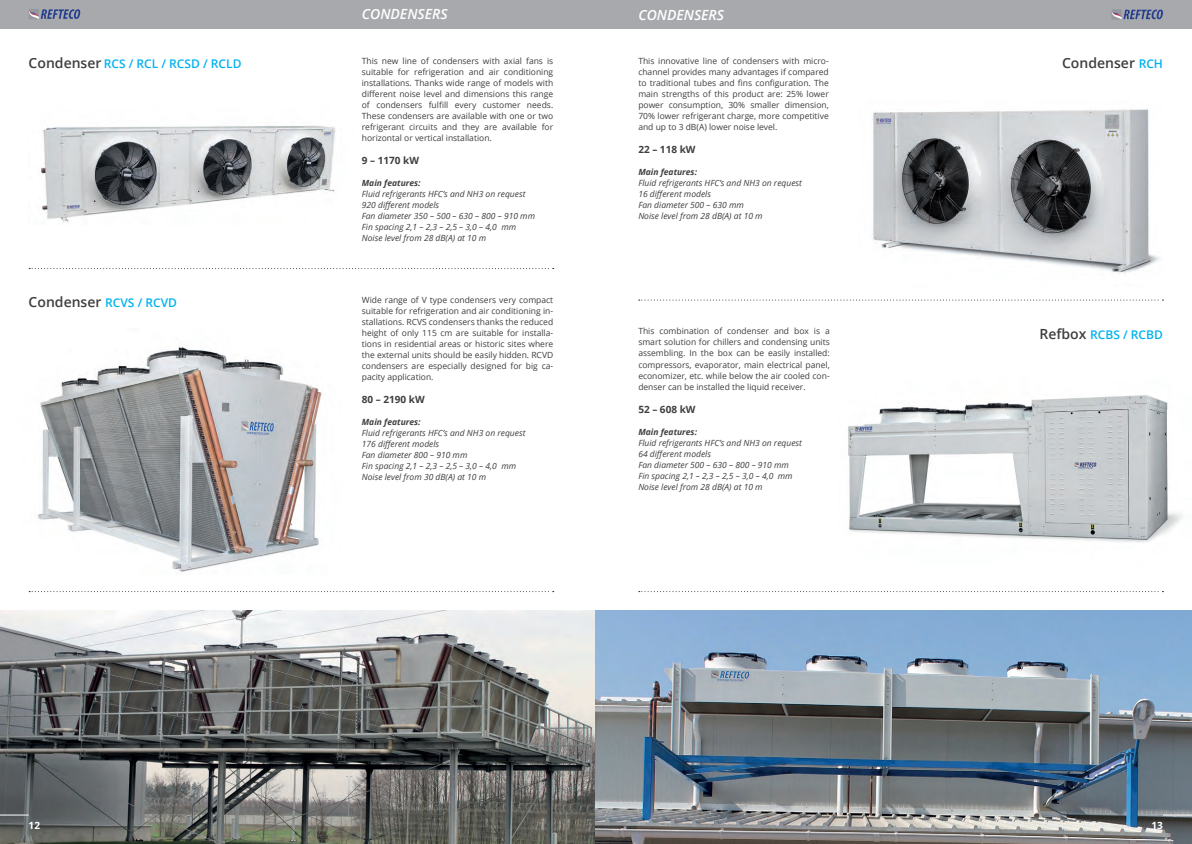
<style>
.page{position:relative;width:1192px;height:844px;background:#fff}
.page>*{position:absolute;margin:0;border:0;box-sizing:border-box;transform-origin:0 0}
.t1{font:600 14px "Open Sans";color:#3e3e3f}
.t2{font:italic 600 14px "Open Sans";color:#fff}
.t3{font:600 12px "Open Sans";color:#00b3ef}
.t4{font:700 10px "Open Sans";color:#3e3e3f}
.t5{font:700 10px "Open Sans";color:#fff}
.t6{font:8.5px/11px "Open Sans";color:#3e3e3f;text-align:justify}
.t7{font:italic 8.5px/11px "Open Sans";color:#3e3e3f}
.t8{font:italic 700 8.5px "Open Sans";color:#3e3e3f}
.s1{font-size:14px;color:#3e3e3f}
.s2{font-size:12px;color:#00b3ef}
</style>
<div class="page">
<img style="left:0;top:610px;width:1191px;height:233px">
<div style="left:0;top:0;width:596px;height:29px;background:#a8a9ad"></div>
<svg style="left:29px;top:9px;width:51px;height:10px"></svg>
<div style="left:596px;top:0;width:595px;height:29px;background:#a8a9ad"></div>
<div style="left:1111px;top:9px;width:10px;height:11px;background:#9d9fa5"></div>
<svg style="left:1111px;top:10px;width:51px;height:9px"></svg>
<img style="left:41px;top:125px;width:295px;height:98px">
<img style="left:35px;top:347px;width:287px;height:227px">
<img style="left:872px;top:109px;width:289px;height:165px">
<img style="left:848px;top:395px;width:335px;height:147px">
<svg style="left:29px;top:591px;width:525px;height:1px"></svg>
<svg style="left:29px;top:268px;width:525px;height:1px"></svg>
<svg style="left:639px;top:591px;width:524px;height:1px"></svg>
<svg style="left:639px;top:299px;width:524px;height:1px"></svg>
<svg style="left:1162px;top:814px;width:29px;height:1px"></svg>
<svg style="left:0;top:814px;width:29px;height:1px"></svg>
<h2 class="t3" style="left:29px;top:55px;width:214px"><span class="s1">Condenser</span> RCS / RCL / RCSD / RCLD</h2>
<h1 class="t2" style="left:362px;top:4px;width:87px">CONDENSERS</h1>
<h1 class="t2" style="left:638px;top:5px;width:87px">CONDENSERS</h1>
<p class="t6" style="left:362px;top:55px;width:193px">This new line of condensers with axial fans is suitable for refrigeration and air conditioning installations. Thanks wide range of models with different noise level and dimensions this range of condensers fulfill every customer needs.<br>These condensers are available with one or two refrigerant circuits and they are available for horizontal or vertical installation.</p>
<p class="t4" style="left:362px;top:153px;width:59px">9 – 1170 kW</p>
<p class="t8" style="left:362px;top:176px;width:60px">Main features:</p>
<p class="t7" style="left:362px;top:188px;width:175px">Fluid refrigerants HFC’s and NH3 on request 920 different models<br>Fan diameter 350 – 500 – 630 – 800 – 910 mm Fin spacing 2,1 – 2,3 – 2,5 – 3,0 – 4,0 mm Noise level from 28 dB(A) at 10 m</p>
<p class="t6" style="left:638px;top:55px;width:192px">This innovative line of condensers with micro&shy;channel provides many advantages if compared to traditional tubes and fins configuration. The main strengths of this product are: 25% lower power consumption, 30% smaller dimension, 70% lower refrigerant charge, more competitive and up to 3 dB(A) lower noise level.</p>
<p class="t4" style="left:638px;top:142px;width:59px">22 – 118 kW</p>
<p class="t8" style="left:638px;top:165px;width:60px">Main features:</p>
<p class="t7" style="left:638px;top:177px;width:165px">Fluid refrigerants HFC’s and NH3 on request<br>16 different models<br>Fan diameter 500 – 630 mm<br>Noise level from 28 dB(A) at 10 m</p>
<h1 class="t1" style="left:1062px;top:53px;width:102px">Condenser <span class="s2">RCH</span></h1>
<h1 class="t1" style="left:29px;top:292px;width:150px">Condenser <span class="s2">RCVS / RCVD</span></h1>
<p class="t6" style="left:362px;top:294px;width:193px">Wide range of V type condensers very compact suitable for refrigeration and air conditioning in&shy;stallations. RCVS condensers thanks the reduced height of only 115 cm are suitable for installa&shy;tions in residential areas or historic sites where the external units should be easily hidden. RCVD condensers are especially designed for big ca&shy;pacity application.</p>
<p class="t4" style="left:362px;top:392px;width:64px">80 – 2190 kW</p>
<p class="t8" style="left:362px;top:416px;width:60px">Main features:</p>
<p class="t7" style="left:362px;top:427px;width:165px">Fluid refrigerants HFC’s and NH3 on request<br>176 different models<br>Fan diameter 800 – 910 mm<br>Fin spacing 2,1 – 2,3 – 2,5 – 3,0 – 4,0 mm<br>Noise level from 30 dB(A) at 10 m</p>
<p class="t6" style="left:638px;top:325px;width:193px">This combination of condenser and box is a</p>
<h2 class="t3" style="left:1039px;top:326px;width:125px"><span class="s1">Refbox</span> RCBS / RCBD</h2>
<p class="t6" style="left:638px;top:336px;width:193px">smart solution for chillers and condensing units assembling. In the box can be easily installed: compressors, evaporator, main electrical panel, economizer, etc. while below the air cooled con&shy;denser can be installed the liquid receiver.</p>
<p class="t4" style="left:638px;top:401px;width:59px">52 – 608 kW</p>
<p class="t8" style="left:638px;top:425px;width:60px">Main features:</p>
<p class="t7" style="left:638px;top:436px;width:165px">Fluid refrigerants HFC’s and NH3 on request<br>64 different models<br>Fan diameter 500 – 630 – 800 – 910 mm<br>Fin spacing 2,1 – 2,3 – 2,5 – 3,0 – 4,0 mm<br>Noise level from 28 dB(A) at 10 m</p>
<p class="t5" style="left:29px;top:817px;width:13px">12</p>
<p class="t5" style="left:1151px;top:817px;width:13px">13</p>
</div>
